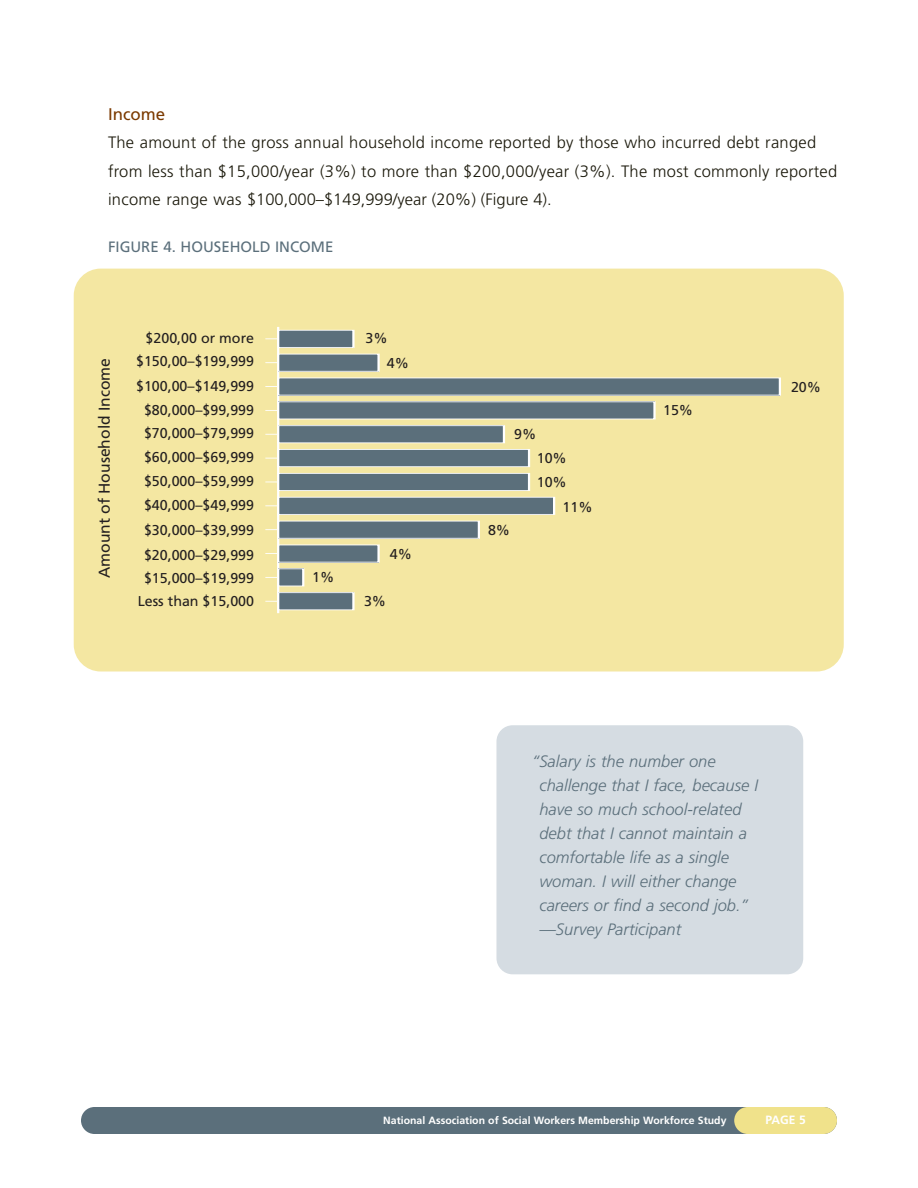
<style>
.page{position:relative;width:918px;height:1188px;background:#fff}
.page>*{position:absolute;margin:0;border:0;box-sizing:border-box;transform-origin:0 0}
.t1{font:16.8px "Frutiger";color:#7b3a00}
.t2{font:300 16.5px/28.5px "Frutiger";letter-spacing:.015em;color:#1a180a}
.t3{font:italic 300 16.5px/24px "Frutiger";color:#5b6f7b}
.t4{font:15.75px "Frutiger";color:#231f20}
.t5{font:15px "Frutiger";color:#5b6f7b}
.t6{font:14.25px/24.3px "Frutiger";color:#231f20;text-align:right}
.t7{font:700 12px "Frutiger";color:#fff}
.t8{font:700 10.5px "Frutiger";color:#fff}
</style>
<div class="page">
<div style="left:81px;top:1107px;width:756px;height:27px;background:#5b6f7b;border-radius:14px"></div>
<div style="left:734px;top:1107px;width:103px;height:27px;background:#f0e28b;border-radius:14px"></div>
<div style="left:74px;top:269px;width:770px;height:403px;background:#f4e7a2;border-radius:27px"></div>
<hr style="left:277px;top:327px;width:2px;height:286px;background:#fff">
<svg style="left:265px;top:601px;width:12px;height:1px"></svg>
<svg style="left:265px;top:577px;width:12px;height:1px"></svg>
<svg style="left:265px;top:553px;width:12px;height:1px"></svg>
<svg style="left:265px;top:529px;width:12px;height:1px"></svg>
<svg style="left:265px;top:505px;width:12px;height:2px"></svg>
<svg style="left:265px;top:481px;width:12px;height:2px"></svg>
<svg style="left:265px;top:457px;width:12px;height:2px"></svg>
<svg style="left:265px;top:434px;width:12px;height:1px"></svg>
<svg style="left:265px;top:410px;width:12px;height:1px"></svg>
<svg style="left:265px;top:386px;width:12px;height:1px"></svg>
<svg style="left:265px;top:362px;width:12px;height:1px"></svg>
<svg style="left:265px;top:338px;width:12px;height:2px"></svg>
<div style="left:278px;top:330px;width:75px;height:17px;background:#5b6f7b"></div>
<div style="left:277px;top:330px;width:77px;height:18px;border:1px solid #fff"></div>
<div style="left:278px;top:354px;width:101px;height:17px;background:#5b6f7b"></div>
<div style="left:277px;top:353px;width:102px;height:19px;border:1px solid #fff"></div>
<div style="left:278px;top:378px;width:502px;height:17px;background:#5b6f7b"></div>
<div style="left:277px;top:377px;width:504px;height:19px;border:1px solid #fff"></div>
<div style="left:278px;top:402px;width:377px;height:17px;background:#5b6f7b"></div>
<div style="left:277px;top:401px;width:378px;height:19px;border:1px solid #fff"></div>
<div style="left:278px;top:426px;width:226px;height:17px;background:#5b6f7b"></div>
<div style="left:277px;top:425px;width:228px;height:19px;border:1px solid #fff"></div>
<div style="left:278px;top:450px;width:251px;height:17px;background:#5b6f7b"></div>
<div style="left:277px;top:449px;width:253px;height:18px;border:1px solid #fff"></div>
<div style="left:278px;top:473px;width:251px;height:18px;background:#5b6f7b"></div>
<div style="left:277px;top:473px;width:253px;height:18px;border:1px solid #fff"></div>
<div style="left:278px;top:497px;width:276px;height:17px;background:#5b6f7b"></div>
<div style="left:277px;top:497px;width:278px;height:18px;border:1px solid #fff"></div>
<div style="left:278px;top:521px;width:201px;height:17px;background:#5b6f7b"></div>
<div style="left:277px;top:520px;width:203px;height:19px;border:1px solid #fff"></div>
<div style="left:278px;top:545px;width:101px;height:17px;background:#5b6f7b"></div>
<div style="left:277px;top:544px;width:102px;height:19px;border:1px solid #fff"></div>
<div style="left:278px;top:569px;width:25px;height:17px;background:#5b6f7b"></div>
<div style="left:277px;top:568px;width:27px;height:19px;border:1px solid #fff"></div>
<div style="left:278px;top:593px;width:75px;height:17px;background:#5b6f7b"></div>
<div style="left:277px;top:592px;width:77px;height:19px;border:1px solid #fff"></div>
<div style="left:496px;top:725px;width:307px;height:249px;background:#d5dce2;border-radius:16px"></div>
<p class="t1" style="left:108px;top:107px;width:59px">Income</p>
<p class="t2" style="left:108px;top:130px;width:731px">The amount of the gross annual household income reported by those who incurred debt ranged from less than $15,000/year (3%) to more than $200,000/year (3%). The most commonly reported income range was $100,000–$149,999/year (20%) (Figure 4).</p>
<p class="t5" style="left:108px;top:241px;width:227px">FIGURE 4. HOUSEHOLD INCOME</p>
<p class="t4" style="left:98px;top:578px;width:222px;rotate:-90deg">Amount of Household Income</p>
<p class="t6" style="left:146px;top:327px;width:37px">$200,</p>
<p class="t6" style="left:136px;top:327px;width:120px">or more $150,00–$199,999 $100, 0–$149,999 $80,000–$99, 99</p>
<p class="t6" style="left:144px;top:422px;width:112px;text-align:justify">$70,000–$79,999 $60,000–$69,999 $50,000–$59,999 $40,000–$49,999 $30,000–$39,999 $20,000–$29,999</p>
<p class="t6" style="left:138px;top:568px;width:118px;line-height:22.6px;text-align:center">$15,000–$19,999<br>Le than $15,000</p>
<p class="t6" style="left:387px;top:326px;width:24px;line-height:25.7px;text-align:left;text-indent:-21px">3%<br>4%</p>
<p class="t6" style="left:312px;top:566px;width:24px">1%</p>
<p class="t6" style="left:390px;top:543px;width:24px">4%</p>
<p class="t6" style="left:364px;top:590px;width:24px">3%</p>
<p class="t6" style="left:514px;top:423px;width:24px">9%</p>
<p class="t6" style="left:488px;top:519px;width:24px">8%</p>
<p class="t6" style="left:537px;top:447px;width:32px">10%</p>
<p class="t6" style="left:563px;top:496px;width:32px">11%</p>
<p class="t6" style="left:537px;top:471px;width:32px">10%</p>
<p class="t6" style="left:663px;top:399px;width:32px">15%</p>
<p class="t6" style="left:791px;top:376px;width:32px">20%</p>
<p class="t3" style="left:539px;top:751px;width:220px;text-indent:-7px">“Salary is the number one challenge that I face, because I have so much school-related debt that I cannot maintain a comfortable life as a single woman. I will either change careers or find a second job.” —Survey Participant</p>
<p class="t8" style="left:383px;top:1116px;width:345px">National Association of Social Workers Membership Workforce Study</p>
<p class="t7" style="left:766px;top:1115px;width:42px">PAGE 5</p>
</div>
